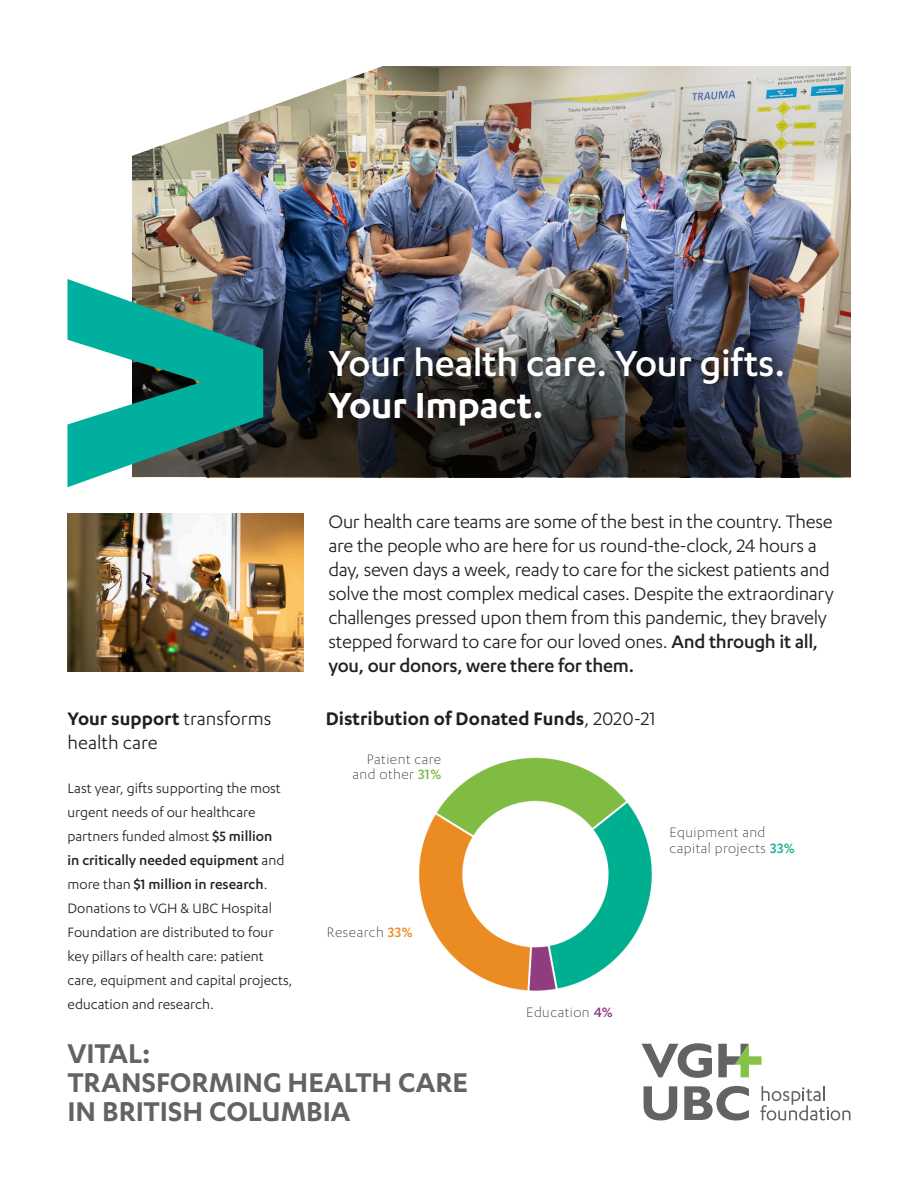
<style>
.page{position:relative;width:918px;height:1188px;background:#fff}
.page>*{position:absolute;margin:0;border:0;box-sizing:border-box;transform-origin:0 0}
.H_Option_2{font:500 42px "Karbon";letter-spacing:-.01em;color:#fff}
.H_Option_2-2{font:600 42px "Karbon";letter-spacing:-.01em;color:#fff}
.H5_Tagline{font:600 31.5px/29px "Karbon";color:#636366}
.t1{font:21px/24px "Karbon";letter-spacing:-.015em;color:#231f20}
.t2{font:600 21px "Karbon";color:#231f20}
.t3{font:15.75px/24px "Karbon";color:#231f20}
.Body_Copy{font:300 15.75px/15.8px "Karbon";letter-spacing:.03em;color:#231f20}
.s1{font-weight:600}
.s2{font-weight:500}
.s3{font-weight:400}
.s4{font-weight:500;color:#7fbc44}
.s5{font-weight:500;color:#ec8c22}
.s6{font-weight:500;color:#1ab091}
.s7{font-weight:500;color:#903b82}
</style>
<div class="page">
<img style="left:418px;top:757px;width:234px;height:234px">
<img style="left:133px;top:67px;width:717px;height:239px">
<img style="left:263px;top:306px;width:587px;height:171px">
<img style="left:132px;top:66px;width:372px;height:137px">
<svg style="left:68px;top:279px;width:195px;height:208px"></svg>
<div style="left:312px;top:329px;width:488px;height:114px;background:#231f20;opacity:.75"></div>
<svg style="left:760px;top:1086px;width:90px;height:35px"></svg>
<svg style="left:642px;top:1043px;width:70px;height:35px"></svg>
<svg style="left:644px;top:1086px;width:33px;height:34px"></svg>
<svg style="left:718px;top:1044px;width:44px;height:33px"></svg>
<svg style="left:684px;top:1086px;width:65px;height:34px"></svg>
<img style="left:68px;top:514px;width:235px;height:158px">
<p class="H_Option_2" style="left:328px;top:339px;width:458px">Your health care. Your gifts.</p>
<p class="H_Option_2-2" style="left:328px;top:381px;width:217px">Your Impact.</p>
<p class="t1" style="left:68px;top:706px;width:205px"><span class="s1">Your support</span> transforms health care</p>
<p class="t3" style="left:68px;top:775px;width:227px">Last year, gifts supporting the most urgent needs of our healthcare partners funded almost <span class="s2">$5 million<br>in critically needed equipment</span> and more than <span class="s2">$1 million in research</span>.<br>Donations to VGH &amp; UBC Hospital Foundation are distributed to four key pillars of health care: patient care, equipment and capital projects, education and research.</p>
<p class="t1" style="left:328px;top:509px;width:507px">Our health care teams are some of the best in the country. These are the people who are here for us round-the-clock, 24 hours a day, seven days a week, ready to care for the sickest patients and solve the most complex medical cases. Despite the extraordinary challenges pressed upon them from this pandemic, they bravely stepped forward to care for our loved ones. <span class="s2">And through it all, you, our donors, were there for them.</span></p>
<p class="t2" style="left:326px;top:707px;width:332px">Distribution of Donated Funds<span class="s3">, 2020-21</span></p>
<p class="Body_Copy" style="left:352px;top:751px;width:90px;line-height:15px;text-align:right">Patient care and other <span class="s4">31%</span></p>
<p class="Body_Copy" style="left:327px;top:924px;width:87px">Research <span class="s5">33%</span></p>
<p class="Body_Copy" style="left:669px;top:824px;width:127px">Equipment and capital projects <span class="s6">33%</span></p>
<p class="Body_Copy" style="left:526px;top:1004px;width:88px">Education <span class="s7">4%</span></p>
<p class="H5_Tagline" style="left:68px;top:1037px;width:84px">VITAL:</p>
<p class="H5_Tagline" style="left:68px;top:1066px;width:402px">TRANSFORMING HEALTH CARE<br>IN BRITISH COLUMBIA</p>
</div>
